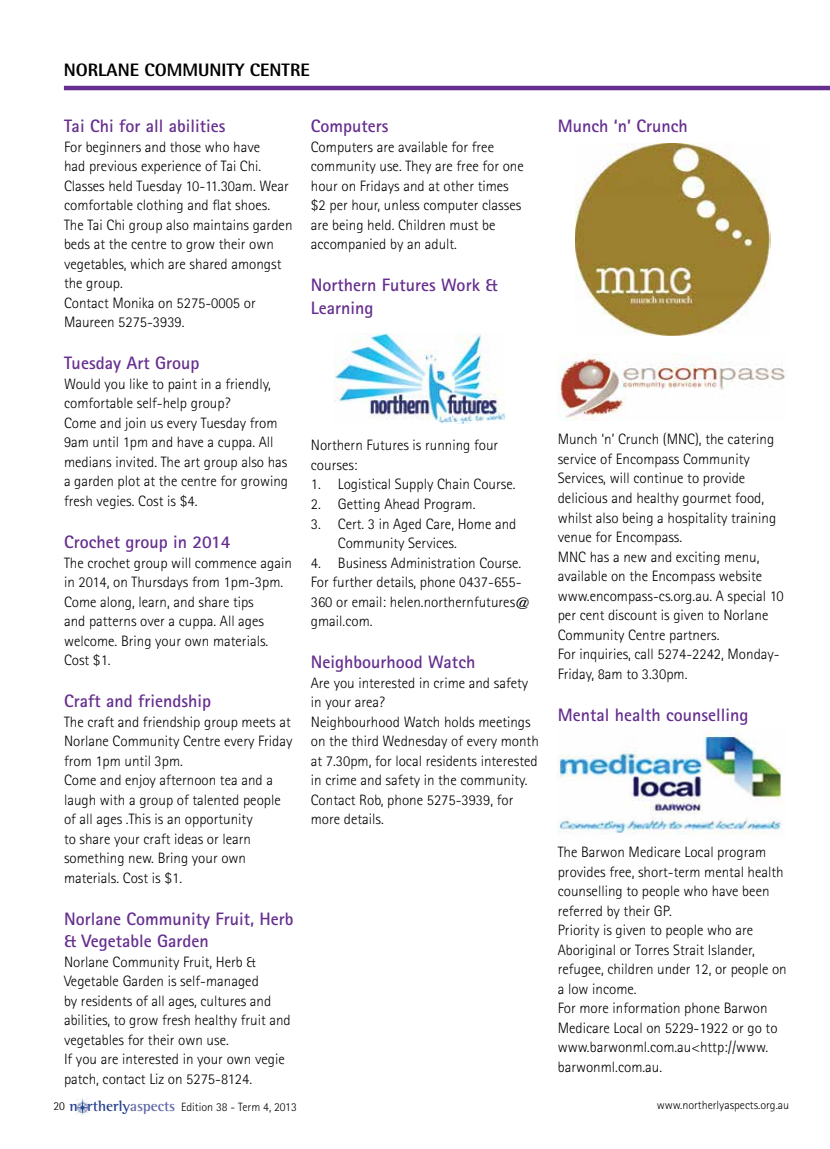
<style>
.page{position:relative;width:830px;height:1149px;background:#fff}
.page>*{position:absolute;margin:0;border:0;box-sizing:border-box;transform-origin:0 0}
.t1{font:700 18px/22.5px "Rotis Sans Serif Std";color:#662f8f}
.t2{font:800 18px "Rotis Semi Sans Std";color:#000}
.t3{font:300 15px/19.5px "Rotis Sans Serif Std";color:#000}
.t4{font:300 12px "Rotis Sans Serif Std";color:#000}
.s1{font-family:"Rotis Semi Sans Std"}
.s2{font-family:"Rotis Semi Serif Std";font-weight:700;font-size:15px;color:#25408f}
.s3{font-family:"Rotis Semi Serif Std";font-weight:700;font-size:15px;color:#6269a7}
</style>
<div class="page">
<img style="left:76px;top:1098px;width:13px;height:15px">
<img style="left:335px;top:334px;width:169px;height:90px">
<hr style="left:64px;top:86px;width:765px;height:4px;background:#662f8f">
<img style="left:575px;top:143px;width:194px;height:192px">
<img style="left:557px;top:353px;width:228px;height:67px">
<img style="left:557px;top:728px;width:225px;height:106px">
<p class="t2" style="left:64px;top:59px;width:247px">NORLANE COMMUNITY CENTRE</p>
<p class="t1" style="left:64px;top:114px;width:163px">Tai Chi for all abilities</p>
<p class="t3" style="left:64px;top:137px;width:230px">For beginners and those who have<br>had previous experience of Tai Chi.<br>Classes held Tuesday 10-11.30am. Wear comfortable clothing and flat shoes.<br>The Tai Chi group also maintains garden beds at the centre to grow their own vegetables, which are shared amongst the group.<br>Contact Monika on 5275-0005 or<br>Maureen 5275-3939.</p>
<p class="t1" style="left:64px;top:351px;width:137px">Tuesday Art Group</p>
<p class="t3" style="left:64px;top:374px;width:225px">Would you like to paint in a friendly, comfortable self-help group?<br>Come and join us every Tuesday from 9am until 1pm and have a cuppa. All medians invited. The art group also has a garden plot at the centre for growing fresh vegies. Cost is $4.</p>
<p class="t1" style="left:64px;top:530px;width:168px">Crochet group in 2014</p>
<p class="t3" style="left:64px;top:552px;width:229px">The crochet group will commence again in 2014, on Thursdays from 1pm-3pm.<br>Come along, learn, and share tips<br>and patterns over a cuppa. All ages welcome. Bring your own materials.<br>Cost $1.</p>
<p class="t1" style="left:64px;top:689px;width:148px">Craft and friendship</p>
<p class="t3" style="left:64px;top:711px;width:230px">The craft and friendship group meets at<br>Norlane Community Centre every Friday from 1pm until 3pm.<br>Come and enjoy afternoon tea and a laugh with a group of talented people of all ages .This is an opportunity<br>to share your craft ideas or learn something new. Bring your own materials. Cost is $1.</p>
<p class="t1" style="left:64px;top:906px;width:231px">Norlane Community Fruit, Herb &amp; Vegetable Garden</p>
<p class="t3" style="left:64px;top:951px;width:228px">Norlane Community Fruit, Herb &amp; Vegetable Garden is self-managed<br>by residents of all ages, cultures and abilities, to grow fresh healthy fruit and vegetables for their own use.<br>If you are interested in your own vegie patch, contact Liz on 5275-8124.</p>
<p class="t1" style="left:311px;top:114px;width:79px">Computers</p>
<p class="t3" style="left:311px;top:137px;width:214px">Computers are available for free community use. They are free for one hour on Fridays and at other times $2 per hour, unless computer classes are being held. Children must be accompanied by an adult.</p>
<p class="t1" style="left:311px;top:273px;width:188px">Northern Futures Work &amp;<br>Learning</p>
<p class="t3" style="left:311px;top:435px;width:189px">Northern Futures is running four courses:</p>
<p class="t3" style="left:311px;top:474px;width:206px">1. Logistical Supply Chain Course.</p>
<p class="t3" style="left:311px;top:494px;width:166px">2. Getting Ahead Program.</p>
<p class="t3" style="left:338px;top:513px;width:180px;text-indent:-27px">3. Cert. 3 in Aged Care, Home and<br>Community Services.</p>
<p class="t3" style="left:311px;top:552px;width:221px">4. Business Administration Course.<br>For further details, phone 0437-655-<br>360 or email: helen.northernfutures@ gmail.com.</p>
<p class="t1" style="left:311px;top:650px;width:166px">Neighbourhood Watch</p>
<p class="t3" style="left:311px;top:672px;width:229px">Are you interested in crime and safety in your area?<br>Neighbourhood Watch holds meetings on the third Wednesday of every month at 7.30pm, for local residents interested in crime and safety in the community.<br>Contact Rob, phone 5275-3939, for more details.</p>
<p class="t1" style="left:557px;top:114px;width:132px">Munch ‘n’ Crunch</p>
<p class="t3" style="left:557px;top:429px;width:227px">Munch ‘n’ Crunch (MNC), the catering service of Encompass Community Services, will continue to provide delicious and healthy gourmet food, whilst also being a hospitality training venue for Encompass.<br>MNC has a new and exciting menu, available on the Encompass website www.encompass-cs.org.au. A special 10 per cent discount is given to Norlane Community Centre partners.<br>For inquiries, call 5274-2242, Monday-Friday, 8am to 3.30pm.</p>
<p class="t1" style="left:557px;top:702px;width:192px">Mental health counselling</p>
<p class="t3" style="left:557px;top:842px;width:230px">The Barwon Medicare Local program provides free, short-term mental health counselling to people who have been referred by their GP.<br>Priority is given to people who are<br>Aboriginal or Torres Strait Islander, refugee, children under 12, or people on a low income.<br>For more information phone Barwon<br>Medicare Local on 5229-1922 or go to www.barwonml.com.au&lt;http://www. barwonml.com.au.</p>
<p class="t4" style="left:53px;top:1099px;width:245px"><span class="s1">20</span> <span class="s2">n rtherly</span><span class="s3">aspects</span> Edition 38 - Term 4, 2013</p>
<p class="t4" style="left:656px;top:1097px;width:134px">www.northerlyaspects.org.au</p>
</div>
